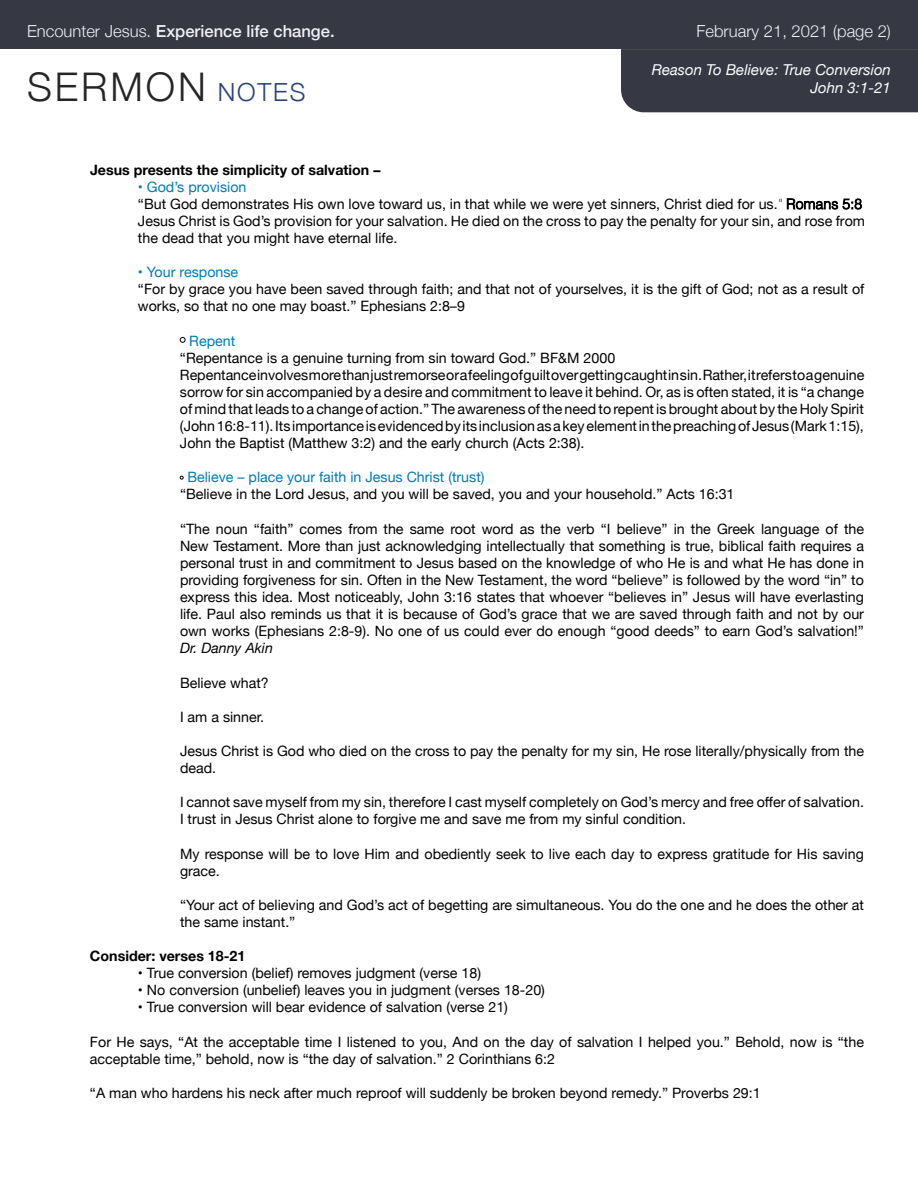
<style>
.page{position:relative;width:918px;height:1188px;background:#fff}
.page>*{position:absolute;margin:0;border:0;box-sizing:border-box;transform-origin:0 0}
.t1{font:300 39.45px "Helvetica Neue";letter-spacing:.075em;color:#262425}
.t2{font:500 16.65px "Helvetica Neue";color:#f1eff6}
.t3{font:300 16.65px "Helvetica Neue";color:#f1eff6}
.t4{font:italic 15px/18px "Helvetica Neue";color:#fff;text-align:right}
.t5{font:14.25px/17.1px "Helvetica Neue";color:#000}
.t6{font:14.25px "Helvetica Neue";color:#007ab6}
.t7{font:700 14.25px "Helvetica Neue";color:#000}
.t8{font:italic 14.25px "Helvetica Neue";color:#000}
.s1{font-weight:300}
.s2{font-size:24.9px;color:#294274}
.s3{color:#007ab6}
.s4{font-weight:100;font-style:italic}
.s5{font-family:"Helvetica";font-weight:300}
</style>
<div class="page">
<div style="left:621px;top:50px;width:297px;height:62px;background:#363844"></div>
<hr style="left:621px;top:48px;width:297px;height:2px;background:#000">
<div style="left:0;top:0;width:918px;height:49px;background:#363844"></div>
<svg style="left:180px;top:337px;width:5px;height:6px"></svg>
<p class="t2" style="left:27px;top:18px;width:309px"><span class="s1">Encounter Jesus.</span> Experience life change.</p>
<p class="t3" style="left:697px;top:18px;width:196px">February 21, 2021 (page 2)</p>
<h1 class="t1" style="left:27px;top:55px;width:280px">SERMON <span class="s2">NOTES</span></h1>
<p class="t4" style="left:652px;top:61px;width:241px">Reason To Believe: True Conversion<br>John 3:1-21</p>
<p class="t7" style="left:90px;top:158px;width:292px">Jesus presents the simplicity of salvation –</p>
<p class="t5" style="left:138px;top:179px;width:729px"><span class="s3">• God’s provision<br></span>“But God demonstrates His own love toward us, in that while we were yet sinners, Christ died for us.<span class="s4">"</span> <span class="s5">Romans 5:8<br></span>Jesus Christ is God’s provision for your salvation. He died on the cross to pay the penalty for your sin, and rose from the dead that you might have eternal life.</p>
<p class="t6" style="left:138px;top:262px;width:102px">• Your response</p>
<p class="t5" style="left:138px;top:281px;width:728px">“For by grace you have been saved through faith; and that not of yourselves, it is the gift of God; not as a result of works, so that no one may boast.” Ephesians 2:8–9</p>
<p class="t6" style="left:189px;top:330px;width:47px">Repent</p>
<p class="t5" style="left:180px;top:350px;width:686px">“Repentance is a genuine turning from sin toward God.” BF&amp;M 2000<br>Repentance involves more than just remorse or a feeling of guilt over getting caught in sin. Rather, it refers to a genuine sorrow for sin accompanied by a desire and commitment to leave it behind. Or, as is often stated, it is “a change of mind that leads to a change of action.” The awareness of the need to repent is brought about by the Holy Spirit (John 16:8-11). Its importance is evidenced by its inclusion as a key element in the preaching of Jesus (Mark 1:15), John the Baptist (Matthew 3:2) and the early church (Acts 2:38).</p>
<p class="t6" style="left:187px;top:467px;width:299px">Believe – place your faith in Jesus Christ (trust)</p>
<p class="t5" style="left:180px;top:487px;width:556px">“Believe in the Lord Jesus, and you will be saved, you and your household.” Acts 16:31</p>
<p class="t5" style="left:180px;top:521px;width:686px;text-align:justify">“The noun “faith” comes from the same root word as the verb “I believe” in the Greek language of the New Testament. More than just acknowledging intellectually that something is true, biblical faith requires a personal trust in and commitment to Jesus based on the knowledge of who He is and what He has done in providing forgiveness for sin. Often in the New Testament, the word “believe” is followed by the word “in” to express this idea. Most noticeably, John 3:16 states that whoever “believes in” Jesus will have everlasting life. Paul also reminds us that it is because of God’s grace that we are saved through faith and not by our own works (Ephesians 2:8-9). No one of us could ever do enough “good deeds” to earn God’s salvation!”</p>
<p class="t8" style="left:180px;top:638px;width:94px">Dr. Danny Akin</p>
<p class="t5" style="left:180px;top:675px;width:90px">Believe what?</p>
<p class="t5" style="left:180px;top:709px;width:86px">I am a sinner.</p>
<p class="t5" style="left:180px;top:743px;width:686px">Jesus Christ is God who died on the cross to pay the penalty for my sin, He rose literally/physically from the dead.</p>
<p class="t5" style="left:180px;top:794px;width:686px">I cannot save myself from my sin, therefore I cast myself completely on God’s mercy and free offer of salvation.<br>I trust in Jesus Christ alone to forgive me and save me from my sinful condition.</p>
<p class="t5" style="left:180px;top:846px;width:685px">My response will be to love Him and obediently seek to live each day to express gratitude for His saving grace.</p>
<p class="t5" style="left:180px;top:897px;width:686px">“Your act of believing and God’s act of begetting are simultaneous. You do the one and he does the other at the same instant.”</p>
<p class="t7" style="left:90px;top:945px;width:157px">Consider: verses 18-21</p>
<p class="t5" style="left:138px;top:965px;width:345px">• True conversion (belief) removes judgment (verse 18)</p>
<p class="t5" style="left:138px;top:983px;width:408px">• No conversion (unbelief) leaves you in judgment (verses 18-20)</p>
<p class="t5" style="left:138px;top:1000px;width:371px">• True conversion will bear evidence of salvation (verse 21)</p>
<p class="t5" style="left:90px;top:1034px;width:776px">For He says, “At the acceptable time I listened to you, And on the day of salvation I helped you.” Behold, now is “the acceptable time,” behold, now is “the day of salvation.” 2 Corinthians 6:2</p>
<p class="t5" style="left:90px;top:1085px;width:672px">“A man who hardens his neck after much reproof will suddenly be broken beyond remedy.” Proverbs 29:1</p>
</div>
